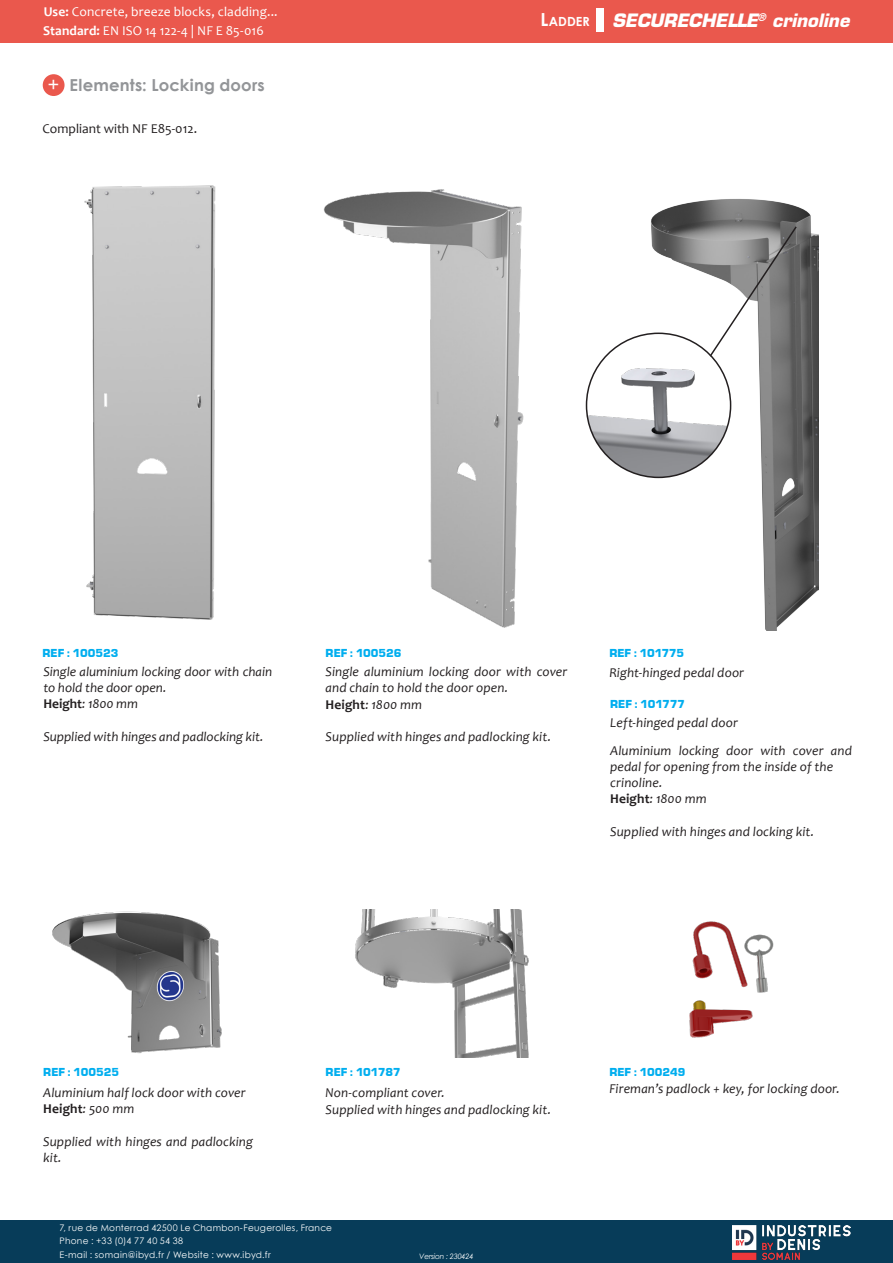
<style>
.page{position:relative;width:893px;height:1263px;background:#fff}
.page>*{position:absolute;margin:0;border:0;box-sizing:border-box;transform-origin:0 0}
.t1{font:19.5px "Eurostile";color:#fff}
.t2{font:italic 700 18px "Eurostile LT Std";letter-spacing:-.01em;color:#fff}
.t3{font:700 16.5px "Century Gothic";letter-spacing:.01em;color:#939598}
.t4{font:italic 13.5px/16.2px "Candara";letter-spacing:.01em;color:#231f20}
.t5{font:13.5px/18.9px "Candara";letter-spacing:.01em;color:#fff}
.t6{font:13.5px "Candara";color:#231f20}
.t7{font:700 13.5px "Candara";letter-spacing:.01em;color:#231f20}
.t8{font:700 12.6px "Century Gothic";letter-spacing:.005em;color:#fff}
.t9{font:900 12px "Eurostile Becker";letter-spacing:-.005em;color:#00aeef}
.t10{font:9px/13.5px "Century Gothic";letter-spacing:.03em;color:#fff}
.t11{font:italic 7.5px "Century Gothic";letter-spacing:-.025em;color:#fff}
.s1{font-weight:700}
.s2{font-size:18px}
.s3{font-weight:700;font-style:normal}
.s4{font-weight:400;font-style:italic}
</style>
<div class="page">
<div style="left:0;top:0;width:893px;height:43px;background:#ea584d"></div>
<div style="left:596px;top:9px;width:7px;height:23px;background:#fff"></div>
<div style="left:0;top:1220px;width:893px;height:43px;background:#073c59"></div>
<img style="left:733px;top:1225px;width:117px;height:34px">
<div style="left:43px;top:74px;width:22px;height:22px;background:#ea584d;border-radius:50%"></div>
<img style="left:644px;top:199px;width:175px;height:431px">
<img style="left:52px;top:911px;width:170px;height:143px">
<img style="left:689px;top:921px;width:85px;height:117px">
<img style="left:355px;top:910px;width:174px;height:147px">
<img style="left:84px;top:185px;width:132px;height:435px">
<img style="left:323px;top:189px;width:201px;height:439px">
<img style="left:586px;top:334px;width:145px;height:143px">
<svg style="left:708px;top:225px;width:90px;height:133px"></svg>
<p class="t5" style="left:43px;top:2px;width:236px"><span class="s1">Use:</span> Concrete, breeze blocks, cladding...<br><span class="s1">Standard:</span> EN ISO 14 122-4 | NF E 85-016</p>
<p class="t1" style="left:48px;top:71px;width:13px">+</p>
<p class="t3" style="left:70px;top:73px;width:197px">Elements: Locking doors</p>
<p class="t6" style="left:43px;top:120px;width:156px">Compliant with NF E85-012.</p>
<p class="t8" style="left:541px;top:12px;width:51px"><span class="s2">L</span>ADDER</p>
<h2 class="t2" style="left:612px;top:10px;width:239px">SECURECHELLE<sup>®</sup> crinoline</h2>
<p class="t9" style="left:43px;top:646px;width:77px">REF : 100523</p>
<p class="t4" style="left:43px;top:663px;width:230px">Single aluminium locking door with chain to hold the door open.</p>
<p class="t4" style="left:43px;top:696px;width:96px"><span class="s3">Height</span>: 1800 mm</p>
<p class="t4" style="left:43px;top:728px;width:222px">Supplied with hinges and padlocking kit.</p>
<p class="t9" style="left:326px;top:646px;width:77px">REF : 100526</p>
<p class="t4" style="left:326px;top:664px;width:243px">Single aluminium locking door with cover and chain to hold the door open.</p>
<p class="t4" style="left:326px;top:696px;width:98px"><span class="s3">Height</span>: 1800 mm</p>
<p class="t4" style="left:326px;top:728px;width:227px">Supplied with hinges and padlocking kit.</p>
<p class="t9" style="left:609px;top:646px;width:76px">REF : 101775</p>
<p class="t4" style="left:609px;top:665px;width:136px">Right-hinged pedal door</p>
<p class="t9" style="left:610px;top:697px;width:76px">REF : 101777</p>
<p class="t4" style="left:610px;top:714px;width:129px">Left-hinged pedal door</p>
<p class="t4" style="left:610px;top:742px;width:243px">Aluminium locking door with cover and pedal for opening from the inside of the</p>
<p class="t4" style="left:610px;top:774px;width:54px">crinoline.</p>
<p class="t4" style="left:610px;top:790px;width:98px"><span class="s3">Height</span>: 1800 mm</p>
<p class="t4" style="left:610px;top:823px;width:206px">Supplied with hinges and locking kit.</p>
<p class="t9" style="left:43px;top:1065px;width:77px">REF : 100525</p>
<p class="t4" style="left:43px;top:1085px;width:204px">Aluminium half lock door with cover</p>
<p class="t7" style="left:43px;top:1100px;width:92px">Height<span class="s4">: 500 mm</span></p>
<p class="t4" style="left:43px;top:1133px;width:211px">Supplied with hinges and padlocking kit.</p>
<p class="t9" style="left:326px;top:1065px;width:77px">REF : 101787</p>
<p class="t4" style="left:326px;top:1085px;width:121px">Non-compliant cover.</p>
<p class="t4" style="left:326px;top:1101px;width:227px">Supplied with hinges and padlocking kit.</p>
<p class="t10" style="left:60px;top:1221px;width:274px">7, rue de Monterrad 42500 Le Chambon-Feugerolles, France<br>Phone : +33 (0)4 77 40 54 38<br>E-mail : somain@ibyd.fr / Website : www.ibyd.fr</p>
<p class="t11" style="left:419px;top:1250px;width:56px">Version : 230424</p>
<p class="t9" style="left:609px;top:1065px;width:78px">REF : 100249</p>
<p class="t4" style="left:609px;top:1080px;width:232px">Fireman’s padlock + key, for locking door.</p>
</div>
